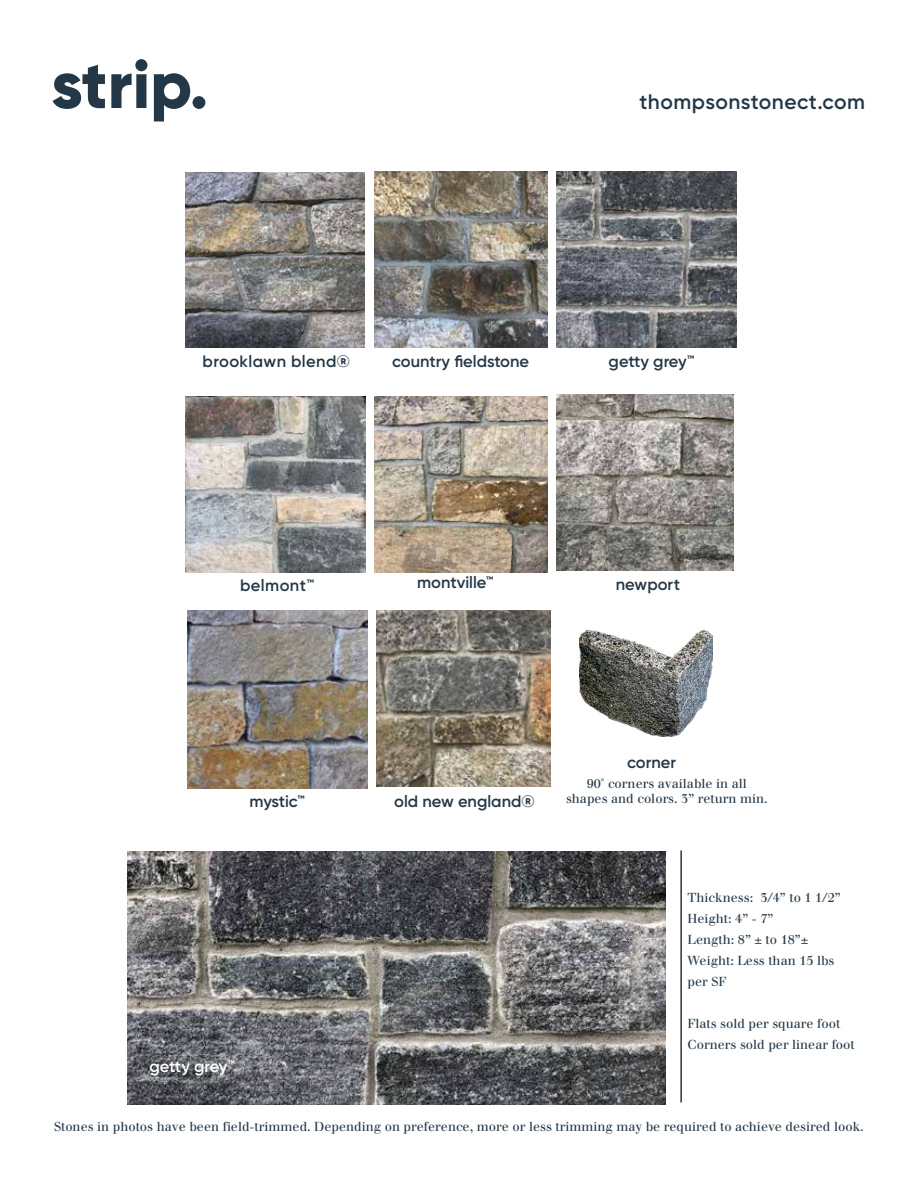
<style>
.page{position:relative;width:918px;height:1188px;background:#fff}
.page>*{position:absolute;margin:0;border:0;box-sizing:border-box;transform-origin:0 0}
.t1{font:800 67.5px "Gilroy";color:#243746}
.t2{font:600 21px "Gilroy";letter-spacing:.025em;color:#243746}
.t3{font:600 16.5px "Gilroy";color:#243746}
.t4{font:600 16.5px "Gilroy";letter-spacing:.025em;color:#243746}
.t5{font:600 16.5px "Gilroy";letter-spacing:-.015em;color:#fff}
.t6{font:12.75px/21px "Justus";color:#243746}
</style>
<div class="page">
<img style="left:374px;top:171px;width:360px;height:176px">
<img style="left:374px;top:396px;width:174px;height:176px">
<img style="left:580px;top:630px;width:132px;height:106px">
<img style="left:185px;top:173px;width:179px;height:174px">
<img style="left:556px;top:394px;width:178px;height:177px">
<div style="left:549px;top:165px;width:7px;height:693px;background:#fff"></div>
<hr style="left:680px;top:851px;width:2px;height:252px;background:#243746">
<img style="left:128px;top:851px;width:538px;height:253px">
<img style="left:376px;top:610px;width:175px;height:177px">
<img style="left:185px;top:396px;width:180px;height:176px">
<img style="left:187px;top:610px;width:180px;height:178px">
<h1 class="t1" style="left:51px;top:42px;width:159px">strip.</h1>
<h2 class="t2" style="left:639px;top:88px;width:227px">thompsonstonect.com</h2>
<p class="t4" style="left:203px;top:351px;width:149px">brooklawn blend®</p>
<p class="t3" style="left:392px;top:351px;width:139px">country fieldstone</p>
<p class="t3" style="left:609px;top:351px;width:87px">getty grey™</p>
<p class="t4" style="left:240px;top:575px;width:76px">belmont™</p>
<p class="t3" style="left:250px;top:791px;width:57px">mystic™</p>
<p class="t5" style="left:149px;top:1056px;width:87px">getty grey™</p>
<p class="t3" style="left:417px;top:572px;width:78px">montville™</p>
<p class="t3" style="left:616px;top:574px;width:66px">newport</p>
<p class="t3" style="left:394px;top:791px;width:142px">old new england®</p>
<p class="t3" style="left:627px;top:752px;width:50px">corner</p>
<p class="t6" style="left:566px;top:776px;width:203px;line-height:15px;text-align:center">90˚ corners available in all shapes and colors. 3” return min.</p>
<p class="t6" style="left:688px;top:887px;width:155px">Thickness: 3/4” to 1 1/2”<br>Height: 4” - 7”<br>Length: 8” ± to 18”±<br>Weight: Less than 15 lbs per SF</p>
<p class="t6" style="left:688px;top:1013px;width:169px">Flats sold per square foot<br>Corners sold per linear foot</p>
<p class="t6" style="left:54px;top:1116px;width:811px">Stones in photos have been field-trimmed. Depending on preference, more or less trimming may be required to achieve desired look.</p>
</div>
